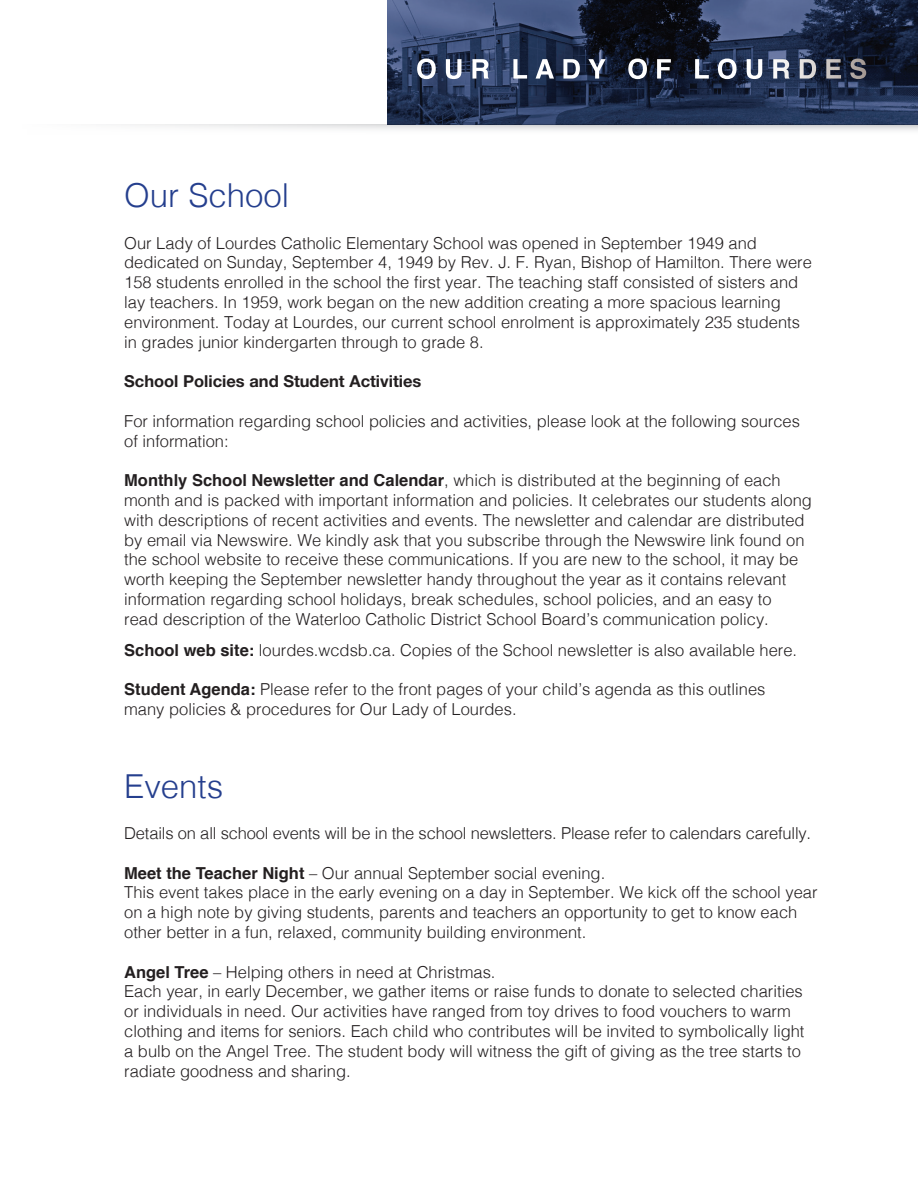
<style>
.page{position:relative;width:918px;height:1188px;background:#fff}
.page>*{position:absolute;margin:0;border:0;box-sizing:border-box;transform-origin:0 0}
.t1{font:300 33px "Helvetica";color:#253f8e}
.t2{font:700 27px "Helvetica";letter-spacing:.26em;color:#fff}
.t3{font:300 16.5px/19.8px "Helvetica";color:#231f20}
.t4{font:700 16.5px "Helvetica Neue";color:#231f20}
.s1{font-weight:700}
</style>
<div class="page">
<img style="left:388px;top:0;width:530px;height:124px">
<div style="left:12px;top:124px;width:906px;height:44px;background:linear-gradient(to bottom,#f6f6f6,#fff)"></div>
<h2 class="t2" style="left:416px;top:47px;width:453px">OUR LADY OF LOURDES</h2>
<h1 class="t1" style="left:124px;top:167px;width:167px">Our School</h1>
<p class="t3" style="left:124px;top:232px;width:689px">Our Lady of Lourdes Catholic Elementary School was opened in September 1949 and dedicated on Sunday, September 4, 1949 by Rev. J. F. Ryan, Bishop of Hamilton. There were 158 students enrolled in the school the first year. The teaching staff consisted of sisters and lay teachers. In 1959, work began on the new addition creating a more spacious learning environment. Today at Lourdes, our current school enrolment is approximately 235 students in grades junior kindergarten through to grade 8.</p>
<p class="t4" style="left:124px;top:371px;width:299px">School Policies and Student Activities</p>
<p class="t3" style="left:124px;top:410px;width:677px">For information regarding school policies and activities, please look at the following sources of information:</p>
<p class="t3" style="left:124px;top:469px;width:689px"><span class="s1">Monthly School Newsletter and Calendar</span>, which is distributed at the beginning of each month and is packed with important information and policies. It celebrates our students along with descriptions of recent activities and events. The newsletter and calendar are distributed by email via Newswire. We kindly ask that you subscribe through the Newswire link found on the school website to receive these communications. If you are new to the school, it may be worth keeping the September newsletter handy throughout the year as it contains relevant information regarding school holidays, break schedules, school policies, and an easy to<br>read description of the Waterloo Catholic District School Board’s communication policy.</p>
<p class="t3" style="left:124px;top:639px;width:675px"><span class="s1">School web site:</span> lourdes.wcdsb.ca. Copies of the School newsletter is also available here.</p>
<p class="t3" style="left:124px;top:678px;width:643px"><span class="s1">Student Agenda:</span> Please refer to the front pages of your child’s agenda as this outlines many policies &amp; procedures for Our Lady of Lourdes.</p>
<h1 class="t1" style="left:124px;top:758px;width:101px">Events</h1>
<p class="t3" style="left:124px;top:822px;width:689px">Details on all school events will be in the school newsletters. Please refer to calendars carefully.</p>
<p class="t3" style="left:124px;top:862px;width:695px"><span class="s1">Meet the Teacher Night</span> – Our annual September social evening.<br>This event takes place in the early evening on a day in September. We kick off the school year on a high note by giving students, parents and teachers an opportunity to get to know each other better in a fun, relaxed, community building environment.</p>
<p class="t3" style="left:124px;top:961px;width:682px"><span class="s1">Angel Tree</span> – Helping others in need at Christmas.<br>Each year, in early December, we gather items or raise funds to donate to selected charities or individuals in need. Our activities have ranged from toy drives to food vouchers to warm clothing and items for seniors. Each child who contributes will be invited to symbolically light a bulb on the Angel Tree. The student body will witness the gift of giving as the tree starts to radiate goodness and sharing.</p>
</div>
